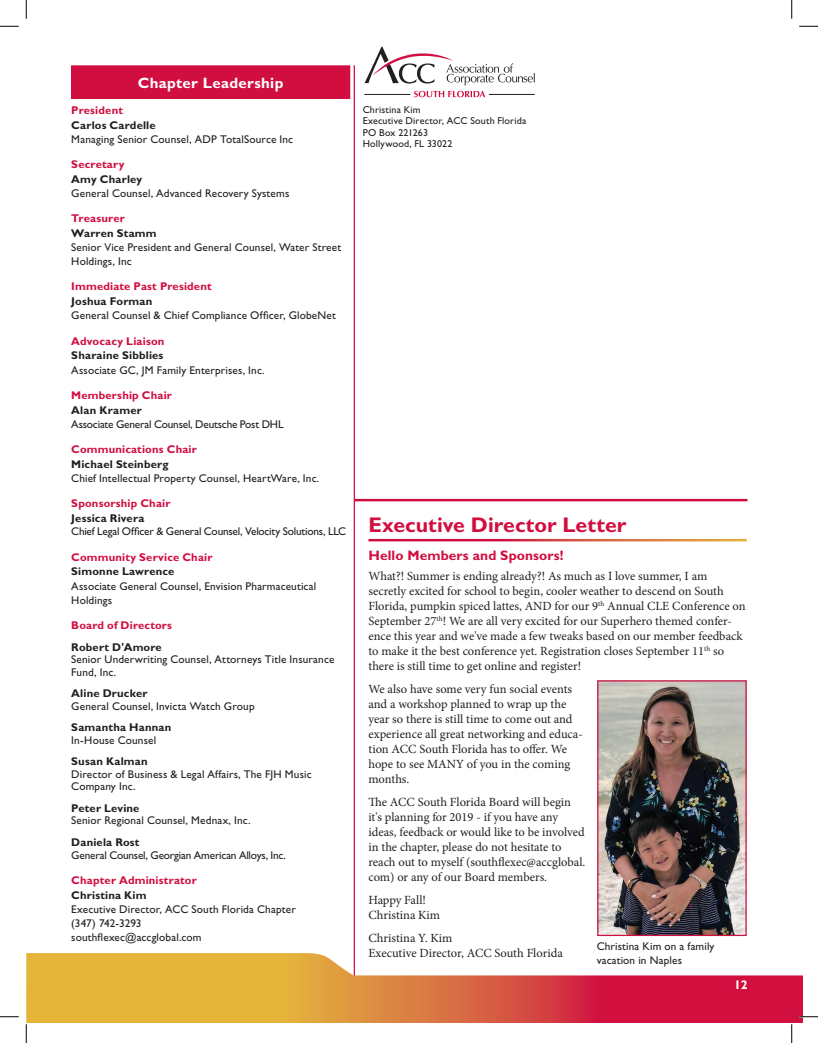
<style>
.page{position:relative;width:818px;height:1043px;background:#fff}
.page>*{position:absolute;margin:0;border:0;box-sizing:border-box;transform-origin:0 0}
.t1{font:700 21.25px "Gill Sans";color:#d10e40}
.t2{font:700 15px "Gill Sans";letter-spacing:.025em;color:#fff}
.t3{font:700 13.75px "Gill Sans";letter-spacing:.01em;color:#d10e40}
.t4{font:12.5px/15px "Minion Pro";color:#231f20}
.t5{font:700 12.5px "Gill Sans";color:#fff}
.t6{font:11.25px/14px "Gill Sans";letter-spacing:.01em;color:#231f20}
.t7{font:700 11.25px "Gill Sans";letter-spacing:.015em;color:#231f20}
.t8{font:700 11.25px "Gill Sans";letter-spacing:.015em;color:#d10e40}
.t9{font:11.25px "Gill Sans";letter-spacing:-.015em;color:#231f20}
.t10{font:10px/11.2px "Gill Sans";letter-spacing:.015em;color:#231f20}
</style>
<div class="page">
<hr style="left:353px;top:65px;width:2px;height:914px;background:#d10e40">
<svg style="left:26px;top:951px;width:776px;height:71px"></svg>
<div style="left:72px;top:66px;width:277px;height:32px;background:#d10e40"></div>
<div style="left:71px;top:65px;width:279px;height:34px;border:1px solid #d10e40"></div>
<img style="left:599px;top:682px;width:145px;height:252px">
<div style="left:597px;top:680px;width:149px;height:256px;border:1px solid #d10e40"></div>
<hr style="left:354px;top:499px;width:393px;height:2px;background:#d10e40">
<svg style="left:364px;top:47px;width:170px;height:38px"></svg>
<svg style="left:414px;top:91px;width:71px;height:6px"></svg>
<hr style="left:489px;top:94px;width:45px;height:1px;background:#231f20">
<hr style="left:364px;top:94px;width:46px;height:1px;background:#231f20">
<svg style="left:0;top:25px;width:19px;height:2px"></svg>
<svg style="left:799px;top:25px;width:19px;height:2px"></svg>
<svg style="left:0;top:1016px;width:19px;height:1px"></svg>
<svg style="left:799px;top:1015px;width:19px;height:2px"></svg>
<svg style="left:25px;top:0;width:2px;height:19px"></svg>
<svg style="left:25px;top:1024px;width:2px;height:18px"></svg>
<svg style="left:791px;top:0;width:1px;height:19px"></svg>
<svg style="left:791px;top:1024px;width:1px;height:18px"></svg>
<p class="t2" style="left:138px;top:74px;width:147px">Chapter Leadership</p>
<p class="t8" style="left:71px;top:103px;width:53px">President</p>
<p class="t7" style="left:71px;top:118px;width:86px">Carlos Cardelle</p>
<p class="t6" style="left:71px;top:132px;width:223px">Managing Senior Counsel, ADP TotalSource Inc</p>
<p class="t8" style="left:71px;top:158px;width:55px">Secretary</p>
<p class="t7" style="left:71px;top:172px;width:72px">Amy Charley</p>
<p class="t6" style="left:71px;top:186px;width:219px">General Counsel, Advanced Recovery Systems</p>
<p class="t8" style="left:71px;top:212px;width:55px">Treasurer</p>
<p class="t7" style="left:71px;top:226px;width:87px">Warren Stamm</p>
<p class="t6" style="left:71px;top:240px;width:271px">Senior Vice President and General Counsel, Water Street<br>Holdings, Inc</p>
<p class="t8" style="left:71px;top:280px;width:142px">Immediate Past President</p>
<p class="t7" style="left:71px;top:294px;width:83px">Joshua Forman</p>
<p class="t6" style="left:71px;top:308px;width:266px">General Counsel &amp; Chief Compliance Officer, GlobeNet</p>
<p class="t8" style="left:71px;top:334px;width:95px">Advocacy Liaison</p>
<p class="t7" style="left:71px;top:349px;width:94px">Sharaine Sibblies</p>
<p class="t6" style="left:71px;top:363px;width:195px">Associate GC, JM Family Enterprises, Inc.</p>
<p class="t8" style="left:71px;top:388px;width:102px">Membership Chair</p>
<p class="t7" style="left:71px;top:403px;width:72px">Alan Kramer</p>
<p class="t9" style="left:71px;top:417px;width:214px">Associate General Counsel, Deutsche Post DHL</p>
<p class="t8" style="left:71px;top:443px;width:127px">Communications Chair</p>
<p class="t7" style="left:71px;top:457px;width:99px">Michael Steinberg</p>
<p class="t6" style="left:71px;top:471px;width:250px">Chief Intellectual Property Counsel, HeartWare, Inc.</p>
<p class="t8" style="left:71px;top:497px;width:101px">Sponsorship Chair</p>
<p class="t7" style="left:71px;top:512px;width:74px">Jessica Rivera</p>
<p class="t9" style="left:71px;top:525px;width:276px">Chief Legal Officer &amp; General Counsel, Velocity Solutions, LLC</p>
<p class="t8" style="left:71px;top:550px;width:143px">Community Service Chair</p>
<p class="t7" style="left:71px;top:565px;width:105px">Simonne Lawrence</p>
<p class="t6" style="left:71px;top:579px;width:246px">Associate General Counsel, Envision Pharmaceutical<br>Holdings</p>
<p class="t8" style="left:71px;top:618px;width:102px">Board of Directors</p>
<p class="t7" style="left:71px;top:640px;width:92px">Robert D'Amore</p>
<p class="t6" style="left:71px;top:653px;width:264px;line-height:12.5px">Senior Underwriting Counsel, Attorneys Title Insurance<br>Fund, Inc.</p>
<p class="t7" style="left:71px;top:686px;width:78px">Aline Drucker</p>
<p class="t6" style="left:71px;top:699px;width:185px">General Counsel, Invicta Watch Group</p>
<p class="t7" style="left:71px;top:720px;width:102px">Samantha Hannan</p>
<p class="t6" style="left:71px;top:733px;width:86px">In-House Counsel</p>
<p class="t7" style="left:71px;top:754px;width:78px">Susan Kalman</p>
<p class="t6" style="left:71px;top:767px;width:242px;line-height:12.5px">Director of Business &amp; Legal Affairs, The FJH Music<br>Company Inc.</p>
<p class="t7" style="left:71px;top:801px;width:70px">Peter Levine</p>
<p class="t6" style="left:71px;top:813px;width:181px">Senior Regional Counsel, Mednax, Inc.</p>
<p class="t7" style="left:71px;top:835px;width:70px">Daniela Rost</p>
<p class="t9" style="left:71px;top:848px;width:216px">General Counsel, Georgian American Alloys, Inc.</p>
<p class="t8" style="left:71px;top:874px;width:127px">Chapter Administrator</p>
<p class="t7" style="left:71px;top:888px;width:77px">Christina Kim</p>
<p class="t6" style="left:71px;top:902px;width:226px">Executive Director, ACC South Florida Chapter (347) 742-3293<br>southflexec@accglobal.com</p>
<p class="t10" style="left:362px;top:104px;width:165px">Christina Kim<br>Executive Director, ACC South Florida<br>PO Box 221263<br>Hollywood, FL 33022</p>
<h1 class="t1" style="left:368px;top:512px;width:259px">Executive Director Letter</h1>
<p class="t3" style="left:368px;top:547px;width:197px">Hello Members and Sponsors!</p>
<p class="t4" style="left:368px;top:569px;width:378px">What?! Summer is ending already?! As much as I love summer, I am secretly excited for school to begin, cooler weather to descend on South Florida, pumpkin spiced lattes, AND for our 9<sup>th</sup> Annual CLE Conference on September 27<sup>th</sup>! We are all very excited for our Superhero themed confer&shy;ence this year and we've made a few tweaks based on our member feedback to make it the best conference yet. Registration closes September 11<sup>th</sup> so there is still time to get online and register!</p>
<p class="t4" style="left:368px;top:682px;width:216px">We also have some very fun social events and a workshop planned to wrap up the year so there is still time to come out and experience all great networking and educa&shy;tion ACC South Florida has to offer. We hope to see MANY of you in the coming months.</p>
<p class="t4" style="left:368px;top:795px;width:218px">The ACC South Florida Board will begin it's planning for 2019 - if you have any ideas, feedback or would like to be involved in the chapter, please do not hesitate to reach out to myself (southflexec@accglobal. com) or any of our Board members.</p>
<p class="t4" style="left:368px;top:893px;width:73px">Happy Fall!<br>Christina Kim</p>
<p class="t4" style="left:368px;top:931px;width:196px">Christina Y. Kim<br>Executive Director, ACC South Florida</p>
<p class="t6" style="left:596px;top:939px;width:119px">Christina Kim on a family vacation in Naples</p>
<p class="t5" style="left:734px;top:977px;width:15px">12</p>
</div>
